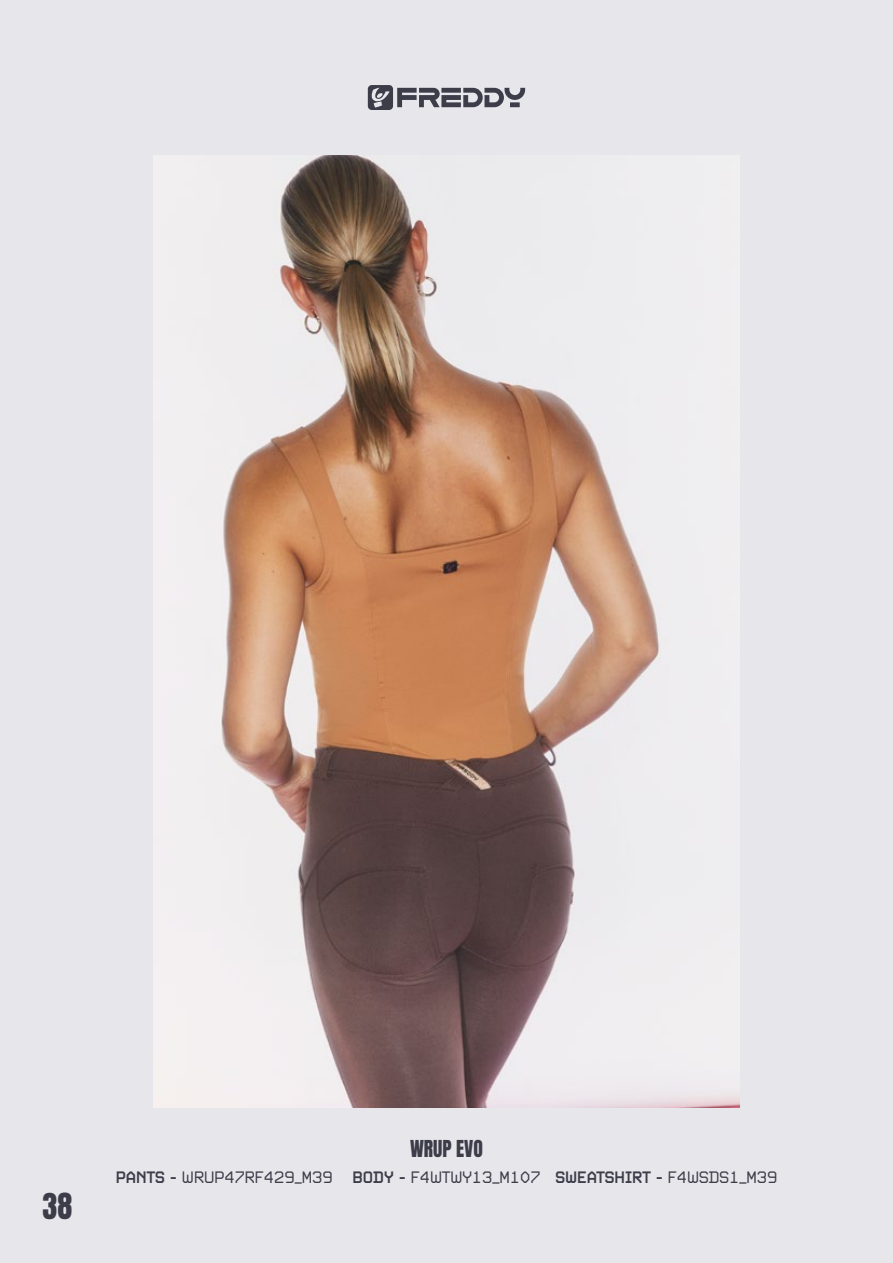
<style>
.page{position:relative;width:893px;height:1263px;background:#e7e6ea}
.page>*{position:absolute;margin:0;border:0;box-sizing:border-box;transform-origin:0 0}
.t1{font:30px "Anton";color:#3d3d4a}
.t2{font:19.5px "Anton";color:#3d3d4a}
.t3{font:300 16.5px "Video";color:#3d3d4a}
.s1{font-weight:500}
</style>
<div class="page">
<svg style="left:368px;top:85px;width:157px;height:25px"></svg>
<img style="left:153px;top:156px;width:586px;height:951px">
<h1 class="t1" style="left:43px;top:1190px;width:31px">38</h1>
<p class="t2" style="left:410px;top:1138px;width:74px">WRUP EVO</p>
<p class="t3" style="left:116px;top:1167px;width:663px"><span class="s1">PANTS -</span> WRUP47RF429_M39 <span class="s1">BODY -</span> F4WTWY13_M107 <span class="s1">SWEATSHIRT -</span> F4WSDS1_M39</p>
</div>
